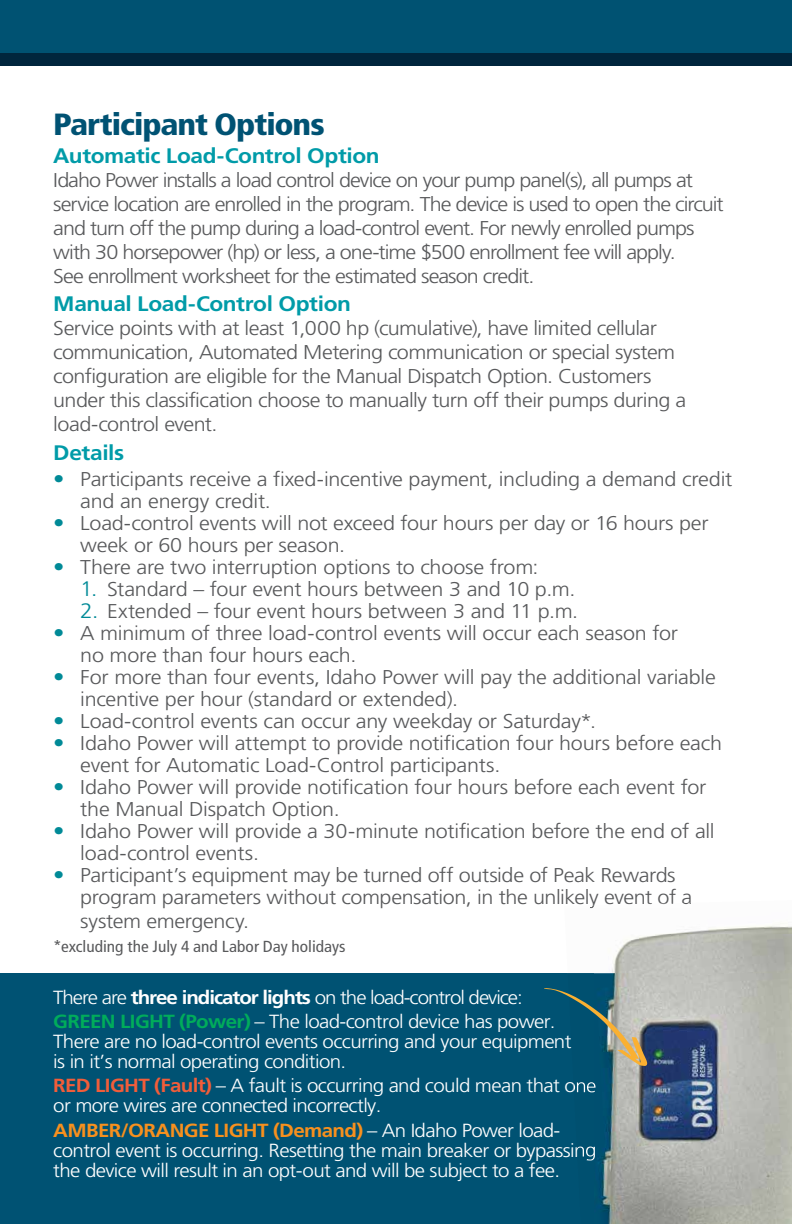
<style>
.page{position:relative;width:792px;height:1224px;background:#fff}
.page>*{position:absolute;margin:0;border:0;box-sizing:border-box;transform-origin:0 0}
.t1{font:900 condensed 30.6px "Frutiger LT Std";letter-spacing:-.03em;color:#005273;scale:1.1 1}
.t2{font:700 21px "Frutiger LT Std";letter-spacing:-.015em;color:#009ba8;scale:1.08 1}
.t3{font:300 20px/22px "Frutiger LT Std";letter-spacing:-.02em;color:#58595b;scale:1.08 1}
.t4{font:300 20px/24px "Frutiger LT Std";letter-spacing:-.045em;color:#58595b;scale:1.08 1}
.t5{font:300 19px/20px "Frutiger LT Std";letter-spacing:-.03em;color:#fff;scale:1.08 1}
.t6{font:300 19px/24.4px "Frutiger LT Std";letter-spacing:-.05em;color:#fff;scale:1.08 1}
.t7{font:condensed 16px "Frutiger LT Std";color:#58595b;scale:1.08 1}
.s1{font-size:21px;color:#008a97}
.s2{font-weight:700}
.s3{font-weight:700;color:#00ac5b}
.s4{font-weight:700;color:#f15d3a}
.s5{font-weight:700;color:#f7901e}
</style>
<div class="page">
<div style="left:0;top:973px;width:792px;height:251px;background:#005273"></div>
<img style="left:668px;top:902px;width:124px;height:32px">
<img style="left:590px;top:903px;width:102px;height:5px">
<img style="left:573px;top:1082px;width:21px;height:11px">
<img style="left:577px;top:1146px;width:17px;height:15px">
<img style="left:594px;top:934px;width:198px;height:290px">
<svg style="left:594px;top:1078px;width:2px;height:18px"></svg>
<svg style="left:594px;top:1142px;width:2px;height:19px"></svg>
<svg style="left:544px;top:988px;width:103px;height:78px"></svg>
<div style="left:0;top:0;width:792px;height:54px;background:#005272"></div>
<div style="left:0;top:54px;width:792px;height:12px;background:#00263d"></div>
<h1 class="t1" style="left:53px;top:106px;width:248px">Participant Options</h1>
<p class="t2" style="left:53px;top:143px;width:304px">Automatic Load-Control Option</p>
<p class="t4" style="left:53px;top:168px;width:622px">Idaho Power installs a load control device on your pump panel(s), all pumps at service location are enrolled in the program. The device is used to open the circuit and turn off the pump during a load-control event. For newly enrolled pumps with 30 horsepower (hp) or less, a one-time $500 enrollment fee will apply.<br>See enrollment worksheet for the estimated season credit.</p>
<p class="t2" style="left:53px;top:292px;width:277px">Manual Load-Control Option</p>
<p class="t3" style="left:53px;top:317px;width:587px;line-height:24px">Service points with at least 1,000 hp (cumulative), have limited cellular communication, Automated Metering communication or special system configuration are eligible for the Manual Dispatch Option. Customers under this classification choose to manually turn off their pumps during a load-control event.</p>
<p class="t2" style="left:53px;top:440px;width:67px">Details</p>
<p class="t3" style="left:80px;top:468px;width:605px;text-indent:-27px"><span class="s1">•</span> Participants receive a fixed-incentive payment, including a demand credit and an energy credit.</p>
<p class="t3" style="left:80px;top:512px;width:583px;text-indent:-27px"><span class="s1">•</span> Load-control events will not exceed four hours per day or 16 hours per week or 60 hours per season.</p>
<p class="t3" style="left:53px;top:556px;width:451px"><span class="s1">•</span> There are two interruption options to choose from:</p>
<p class="t3" style="left:80px;top:578px;width:460px"><span class="s1">1.</span> Standard – four event hours between 3 and 10 p.m.</p>
<p class="t3" style="left:80px;top:600px;width:463px"><span class="s1">2.</span> Extended – four event hours between 3 and 11 p.m.</p>
<p class="t3" style="left:80px;top:622px;width:555px;text-indent:-27px"><span class="s1">•</span> A minimum of three load-control events will occur each season for no more than four hours each.</p>
<p class="t3" style="left:80px;top:666px;width:590px;text-indent:-27px"><span class="s1">•</span> For more than four events, Idaho Power will pay the additional variable incentive per hour (standard or extended).</p>
<p class="t3" style="left:53px;top:710px;width:504px"><span class="s1">•</span> Load-control events can occur any weekday or Saturday*.</p>
<p class="t3" style="left:80px;top:732px;width:596px;text-indent:-27px"><span class="s1">•</span> Idaho Power will attempt to provide notification four hours before each event for Automatic Load-Control participants.</p>
<p class="t3" style="left:80px;top:776px;width:581px;text-indent:-27px"><span class="s1">•</span> Idaho Power will provide notification four hours before each event for the Manual Dispatch Option.</p>
<p class="t3" style="left:80px;top:820px;width:589px;text-indent:-27px"><span class="s1">•</span> Idaho Power will provide a 30-minute notification before the end of all load-control events.</p>
<p class="t3" style="left:80px;top:864px;width:568px;text-indent:-27px"><span class="s1">•</span> Participant’s equipment may be turned off outside of Peak Rewards program parameters without compensation, in the unlikely event of a</p>
<p class="t3" style="left:80px;top:910px;width:158px">system emergency.</p>
<p class="t7" style="left:53px;top:937px;width:272px">*excluding the July 4 and Labor Day holidays</p>
<p class="t6" style="left:53px;top:985px;width:467px">There are <span class="s2">three indicator lights</span> on the load-control device:<br><span class="s3">GREEN LIGHT (Power)</span> – The load-control device has power.</p>
<p class="t5" style="left:53px;top:1032px;width:481px">There are no load-control events occurring and your equipment is in it’s normal operating condition.</p>
<p class="t5" style="left:53px;top:1076px;width:504px"><span class="s4">RED LIGHT (Fault)</span> – A fault is occurring and could mean that one or more wires are connected incorrectly.</p>
<p class="t5" style="left:53px;top:1120px;width:504px"><span class="s5">AMBER/ORANGE LIGHT (Demand)</span> – An Idaho Power load&shy;control event is occurring. Resetting the main breaker or bypassing the device will result in an opt-out and will be subject to a fee.</p>
</div>
